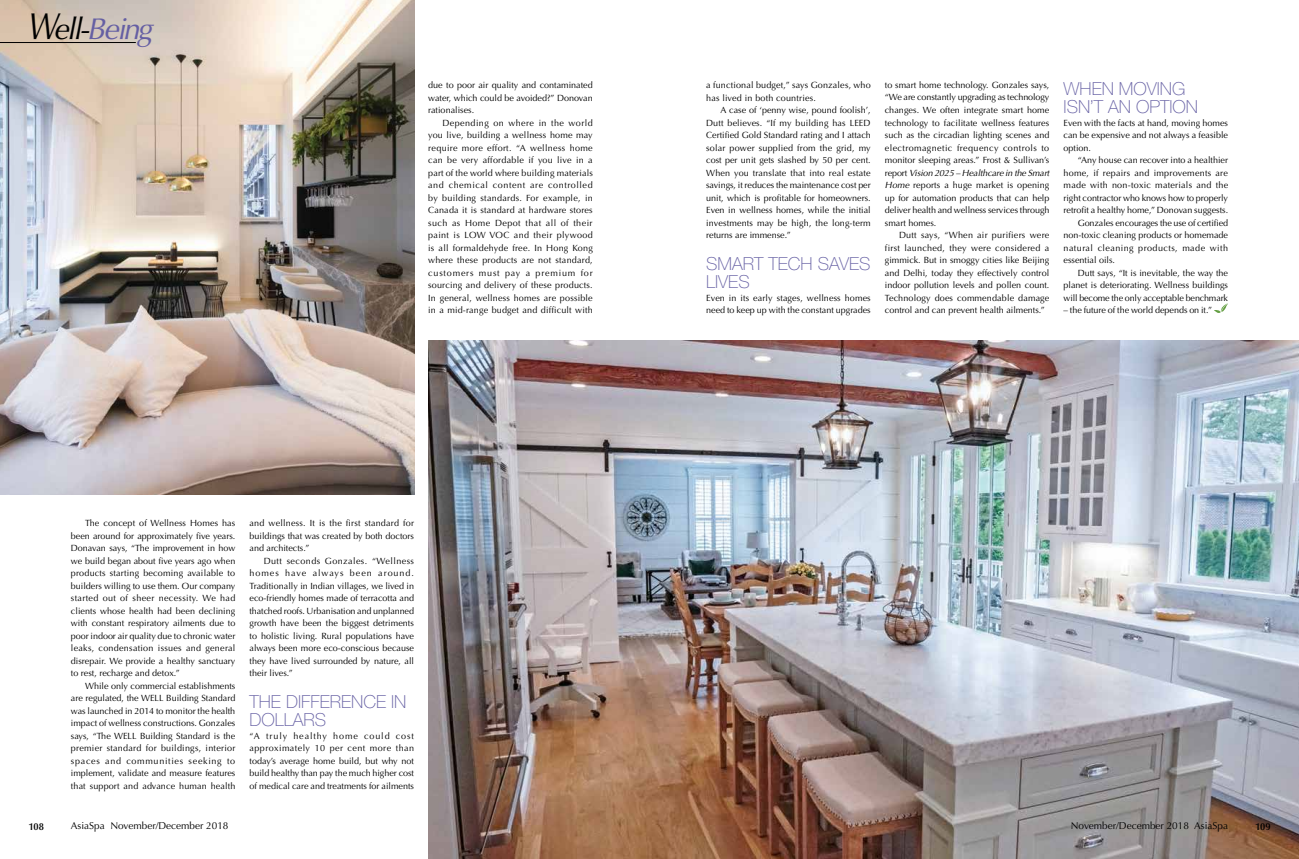
<style>
.page{position:relative;width:1299px;height:859px;background:#fff}
.page>*{position:absolute;margin:0;border:0;box-sizing:border-box;transform-origin:0 0}
.t1{font:italic 30px "Optima";letter-spacing:-.06em;color:#655fa3}
.t2{font:100 18px/18px "Helvetica Neue";color:#655fa3}
.t3{font:10px "Optima";color:#000}
.t4{font:600 10px "Optima";color:#000}
.t5{font:9px/12.5px "Optima";color:#000;text-align:justify}
.t6{font:9px "Optima";letter-spacing:.025em;color:#000}
.t7{font:9px/12.5px "Optima";letter-spacing:.02em;color:#000}
.t8{font:9px "Optima";letter-spacing:.045em;color:#000}
.s1{font-size:37.5px;color:#000}
.s2{color:#000}
.s3{font-style:italic}
</style>
<div class="page">
<img style="left:428px;top:340px;width:870px;height:519px">
<img style="left:0;top:0;width:414px;height:495px">
<svg style="left:1214px;top:303px;width:13px;height:10px"></svg>
<hr style="left:0;top:42px;width:136px;height:1px;background:#000">
<h1 class="t1" style="left:27px;top:11px;width:126px"><span class="s1">W</span><span class="s2">ell-</span>Being</h1>
<p class="t5" style="left:428px;top:79px;width:166px">due to poor air quality and contaminated water, which could be avoided?” Donovan rationalises.</p>
<p class="t5" style="left:428px;top:116px;width:166px;text-indent:14px">Depending on where in the world you live, building a wellness home may require more effort. “A wellness home can be very affordable if you live in a part of the world where building materials and chemical content are controlled by building standards. For example, in Canada it is standard at hardware stores such as Home Depot that all of their paint is LOW VOC and their plywood is all formaldehyde free. In Hong Kong where these products are not standard, customers must pay a premium for sourcing and delivery of these products.<br>In general, wellness homes are possible in a mid-range budget and difficult with</p>
<p class="t5" style="left:71px;top:517px;width:166px;text-indent:14px">The concept of Wellness Homes has been around for approximately five years.<br>Donavan says, “The improvement in how we build began about five years ago when products starting becoming available to builders willing to use them. Our company started out of sheer necessity. We had clients whose health had been declining with constant respiratory ailments due to poor indoor air quality due to chronic water leaks, condensation issues and general disrepair. We provide a healthy sanctuary to rest, recharge and detox.”</p>
<p class="t5" style="left:71px;top:679px;width:166px;text-indent:14px">While only commercial establishments are regulated, the WELL Building Standard was launched in 2014 to monitor the health impact of wellness constructions. Gonzales says, “The WELL Building Standard is the premier standard for buildings, interior spaces and communities seeking to implement, validate and measure features that support and advance human health</p>
<p class="t5" style="left:249px;top:517px;width:166px">and wellness. It is the first standard for buildings that was created by both doctors and architects.”</p>
<p class="t5" style="left:249px;top:554px;width:166px;text-indent:14px">Dutt seconds Gonzales. “Wellness homes have always been around.<br>Traditionally in Indian villages, we lived in eco-friendly homes made of terracotta and thatched roofs. Urbanisation and unplanned growth have been the biggest detriments to holistic living. Rural populations have always been more eco-conscious because they have lived surrounded by nature, all their lives.”</p>
<h2 class="t2" style="left:249px;top:693px;width:158px">THE DIFFERENCE IN<br>DOLLARS</h2>
<p class="t5" style="left:249px;top:729px;width:166px">“A truly healthy home could cost approximately 10 per cent more than today’s average home build, but why not build healthy than pay the much higher cost of medical care and treatments for ailments</p>
<p class="t7" style="left:706px;top:79px;width:166px">a functional budget,” says Gonzales, who has lived in both countries.</p>
<p class="t5" style="left:706px;top:104px;width:166px;text-indent:14px">A case of ‘penny wise, pound foolish’, Dutt believes. “If my building has LEED Certified Gold Standard rating and I attach solar power supplied from the grid, my cost per unit gets slashed by 50 per cent.<br>When you translate that into real estate savings, it reduces the maintenance cost per unit, which is profitable for homeowners.<br>Even in wellness homes, while the initial investments may be high, the long-term returns are immense.”</p>
<h2 class="t2" style="left:706px;top:255px;width:166px">SMART TECH SAVES<br>LIVES</h2>
<p class="t5" style="left:706px;top:291px;width:166px">Even in its early stages, wellness homes need to keep up with the constant upgrades</p>
<p class="t5" style="left:884px;top:79px;width:166px">to smart home technology. Gonzales says, “We are constantly upgrading as technology changes. We often integrate smart home technology to facilitate wellness features such as the circadian lighting scenes and electromagnetic frequency controls to monitor sleeping areas.” Frost &amp; Sullivan’s report <span class="s3">Vision 2025 – Healthcare in the Smart Home</span> reports a huge market is opening up for automation products that can help deliver health and wellness services through smart homes.</p>
<p class="t5" style="left:884px;top:229px;width:166px;text-indent:14px">Dutt says, “When air purifiers were first launched, they were considered a gimmick. But in smoggy cities like Beijing and Delhi, today they effectively control indoor pollution levels and pollen count.<br>Technology does commendable damage control and can prevent health ailments.”</p>
<h2 class="t2" style="left:1063px;top:80px;width:136px">WHEN MOVING<br>ISN’T AN OPTION</h2>
<p class="t5" style="left:1063px;top:116px;width:166px">Even with the facts at hand, moving homes can be expensive and not always a feasible option.</p>
<p class="t5" style="left:1077px;top:154px;width:152px">“Any house can recover into a healthier</p>
<p class="t6" style="left:1063px;top:167px;width:166px">home, if repairs and improvements are</p>
<p class="t6" style="left:1063px;top:180px;width:166px">made with non-toxic materials and the</p>
<p class="t5" style="left:1063px;top:191px;width:166px">right contractor who knows how to properly</p>
<p class="t5" style="left:1063px;top:204px;width:166px">retrofit a healthy home,” Donovan suggests.</p>
<p class="t5" style="left:1077px;top:216px;width:152px">Gonzales encourages the use of certified</p>
<p class="t5" style="left:1063px;top:229px;width:166px">non-toxic cleaning products or homemade</p>
<p class="t8" style="left:1063px;top:242px;width:166px">natural cleaning products, made with</p>
<p class="t5" style="left:1063px;top:254px;width:53px">essential oils.</p>
<p class="t5" style="left:1077px;top:266px;width:152px">Dutt says, “It is inevitable, the way the</p>
<p class="t5" style="left:1063px;top:279px;width:166px">planet is deteriorating. Wellness buildings</p>
<p class="t5" style="left:1063px;top:291px;width:166px">will become the only acceptable benchmark</p>
<p class="t5" style="left:1063px;top:304px;width:150px">– the future of the world depends on it.”</p>
<p class="t4" style="left:28px;top:820px;width:17px">108</p>
<p class="t3" style="left:71px;top:820px;width:159px">AsiaSpa November/December 2018</p>
<p class="t3" style="left:1070px;top:820px;width:159px">November/December 2018 AsiaSpa</p>
<p class="t4" style="left:1254px;top:820px;width:17px">109</p>
</div>
